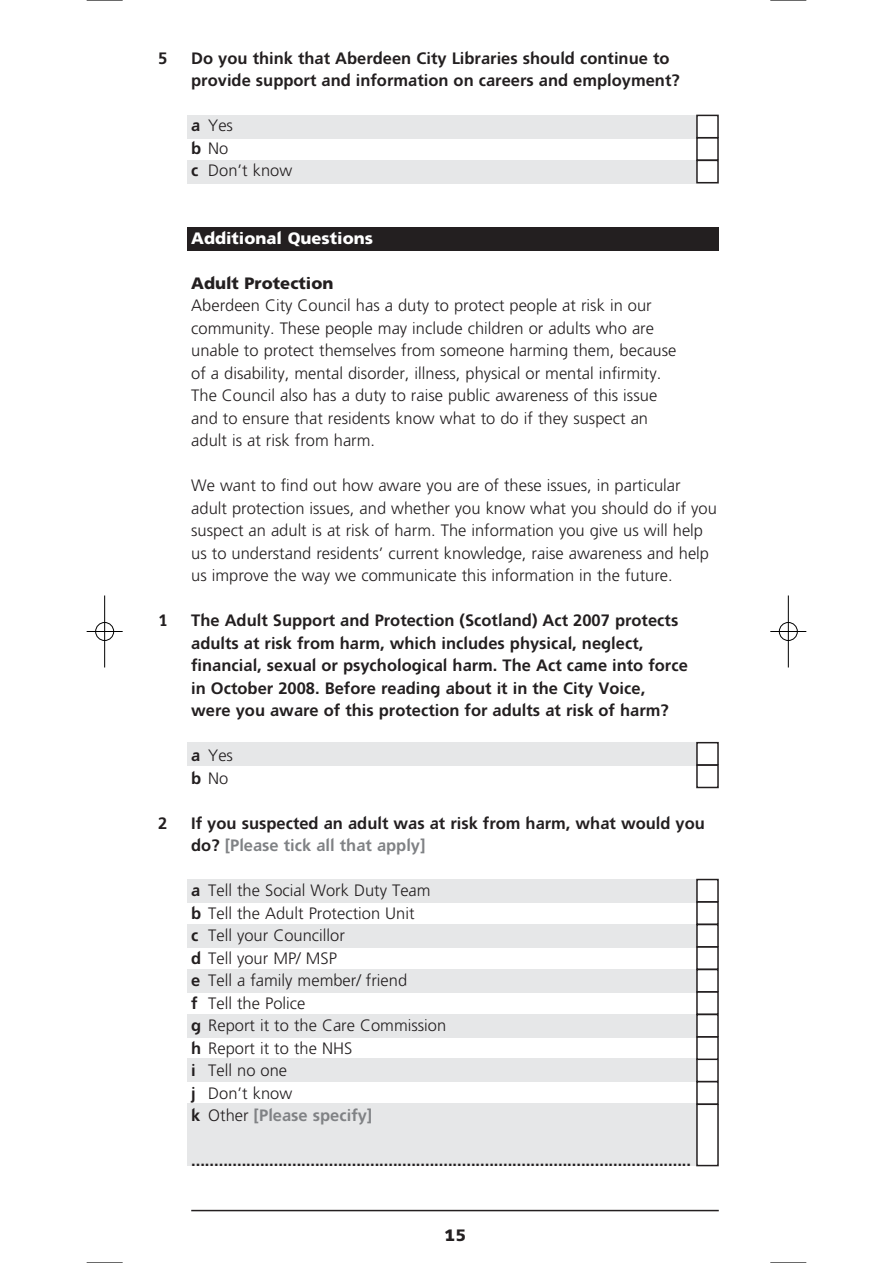
<style>
.page{position:relative;width:893px;height:1263px;background:#fff}
.page>*{position:absolute;margin:0;border:0;box-sizing:border-box;transform-origin:0 0}
.t1{font:300 16.5px/22.5px "Freeway";color:#231f20}
.t2{font:16.5px/22.5px "Freeway Demi";color:#231f20}
.t3{font:16.5px "Freeway Demi";color:#808285}
.t4{font:900 16.5px "Freeway";color:#fff}
.t5{font:900 16.5px "Freeway";color:#231f20}
.s1{font-family:"Freeway Demi";font-weight:400}
.s2{color:#808285}
.s3{color:#231f20}
.s4{font-family:"Freeway";font-weight:300;color:#231f20}
</style>
<div class="page">
<div style="left:187px;top:1104px;width:531px;height:62px;background:#e6e7e8"></div>
<div style="left:697px;top:1104px;width:21px;height:62px;background:#fff"></div>
<div style="left:696px;top:1104px;width:22px;height:62px;border:2px solid #231f20"></div>
<div style="left:187px;top:1059px;width:531px;height:23px;background:#e6e7e8"></div>
<div style="left:697px;top:1059px;width:21px;height:23px;background:#fff"></div>
<div style="left:696px;top:1059px;width:22px;height:23px;border:2px solid #231f20"></div>
<div style="left:187px;top:879px;width:531px;height:24px;background:#e6e7e8"></div>
<div style="left:187px;top:924px;width:531px;height:24px;background:#e6e7e8"></div>
<div style="left:187px;top:969px;width:531px;height:24px;background:#e6e7e8"></div>
<div style="left:187px;top:1014px;width:531px;height:24px;background:#e6e7e8"></div>
<div style="left:697px;top:880px;width:21px;height:22px;background:#fff"></div>
<div style="left:696px;top:879px;width:22px;height:24px;border:2px solid #231f20"></div>
<div style="left:696px;top:901px;width:22px;height:24px;border:2px solid #231f20"></div>
<div style="left:697px;top:925px;width:21px;height:22px;background:#fff"></div>
<div style="left:696px;top:924px;width:22px;height:24px;border:2px solid #231f20"></div>
<div style="left:696px;top:946px;width:22px;height:24px;border:2px solid #231f20"></div>
<div style="left:697px;top:970px;width:21px;height:22px;background:#fff"></div>
<div style="left:696px;top:969px;width:22px;height:24px;border:2px solid #231f20"></div>
<div style="left:696px;top:991px;width:22px;height:24px;border:2px solid #231f20"></div>
<div style="left:697px;top:1015px;width:21px;height:22px;background:#fff"></div>
<div style="left:696px;top:1014px;width:22px;height:24px;border:2px solid #231f20"></div>
<div style="left:696px;top:1036px;width:22px;height:24px;border:2px solid #231f20"></div>
<div style="left:696px;top:1081px;width:22px;height:24px;border:2px solid #231f20"></div>
<div style="left:187px;top:742px;width:531px;height:24px;background:#e6e7e8"></div>
<div style="left:697px;top:743px;width:21px;height:22px;background:#fff"></div>
<div style="left:696px;top:742px;width:22px;height:24px;border:2px solid #231f20"></div>
<div style="left:696px;top:764px;width:22px;height:24px;border:2px solid #231f20"></div>
<div style="left:187px;top:115px;width:531px;height:23px;background:#e6e7e8"></div>
<div style="left:187px;top:160px;width:531px;height:23px;background:#e6e7e8"></div>
<div style="left:697px;top:115px;width:21px;height:23px;background:#fff"></div>
<div style="left:696px;top:115px;width:22px;height:23px;border:2px solid #231f20"></div>
<div style="left:696px;top:137px;width:22px;height:24px;border:2px solid #231f20"></div>
<div style="left:697px;top:160px;width:21px;height:23px;background:#fff"></div>
<div style="left:696px;top:160px;width:22px;height:23px;border:2px solid #231f20"></div>
<div style="left:187px;top:227px;width:531px;height:24px;background:#231f20"></div>
<hr style="left:191px;top:1210px;width:527px;height:1px;background:#231f20">
<hr style="left:87px;top:0;width:36px;height:1px;background:#000">
<hr style="left:770px;top:0;width:36px;height:1px;background:#000">
<hr style="left:87px;top:1262px;width:36px;height:1px;background:#000">
<hr style="left:770px;top:1262px;width:36px;height:1px;background:#000">
<hr style="left:104px;top:596px;width:1px;height:72px;background:#000">
<hr style="left:788px;top:596px;width:1px;height:72px;background:#000">
<hr style="left:87px;top:631px;width:36px;height:1px;background:#000">
<hr style="left:770px;top:631px;width:36px;height:1px;background:#000">
<div style="left:95px;top:622px;width:19px;height:19px;border:1px solid #000;border-radius:50%"></div>
<div style="left:779px;top:622px;width:18px;height:19px;border:1px solid #000;border-radius:50%"></div>
<p class="t2" style="left:158px;top:48px;width:11px">5</p>
<p class="t2" style="left:158px;top:610px;width:11px">1</p>
<p class="t2" style="left:158px;top:813px;width:11px">2</p>
<p class="t2" style="left:191px;top:48px;width:490px">Do you think that Aberdeen City Libraries should continue to provide support and information on careers and employment?</p>
<p class="t1" style="left:191px;top:115px;width:102px"><span class="s1">a</span> Yes<br><span class="s1">b</span> No<br><span class="s1">c</span> Don’t know</p>
<p class="t4" style="left:191px;top:230px;width:183px">Additional Questions</p>
<p class="t5" style="left:191px;top:275px;width:144px">Adult Protection</p>
<p class="t1" style="left:191px;top:295px;width:486px">Aberdeen City Council has a duty to protect people at risk in our community. These people may include children or adults who are unable to protect themselves from someone harming them, because of a disability, mental disorder, illness, physical or mental infirmity.<br>The Council also has a duty to raise public awareness of this issue and to ensure that residents know what to do if they suspect an adult is at risk from harm.</p>
<p class="t1" style="left:191px;top:475px;width:527px">We want to find out how aware you are of these issues, in particular adult protection issues, and whether you know what you should do if you suspect an adult is at risk of harm. The information you give us will help us to understand residents’ current knowledge, raise awareness and help us improve the way we communicate this information in the future.</p>
<p class="t2" style="left:191px;top:610px;width:498px">The Adult Support and Protection (Scotland) Act 2007 protects adults at risk from harm, which includes physical, neglect, financial, sexual or psychological harm. The Act came into force in October 2008. Before reading about it in the City Voice, were you aware of this protection for adults at risk of harm?</p>
<p class="t1" style="left:191px;top:745px;width:43px"><span class="s1">a</span> Yes <span class="s1">b</span> No</p>
<p class="t2" style="left:191px;top:813px;width:515px">If you suspected an adult was at risk from harm, what would you do? <span class="s2">[Please tick all that apply]</span></p>
<p class="t1" style="left:191px;top:880px;width:256px"><span class="s1">a</span> Tell the Social Work Duty Team<br><span class="s1">b</span> Tell the Adult Protection Unit<br><span class="s1">c</span> Tell your Councillor<br><span class="s1">d</span> Tell your MP/ MSP<br><span class="s1">e</span> Tell a family member/ friend<br><span class="s1">f</span> Tell the Police<br><span class="s1">g</span> Report it to the Care Commission <span class="s1">h</span> Report it to the NHS<br><span class="s1">i</span> Tell no one<br><span class="s1">j</span> Don’t know</p>
<p class="t3" style="left:191px;top:1108px;width:183px"><span class="s3">k</span> <span class="s4">Other</span> [Please specify]</p>
<p class="t2" style="left:191px;top:1150px;width:501px">.............................................................................................................</p>
<p class="t5" style="left:444px;top:1228px;width:23px">15</p>
</div>
